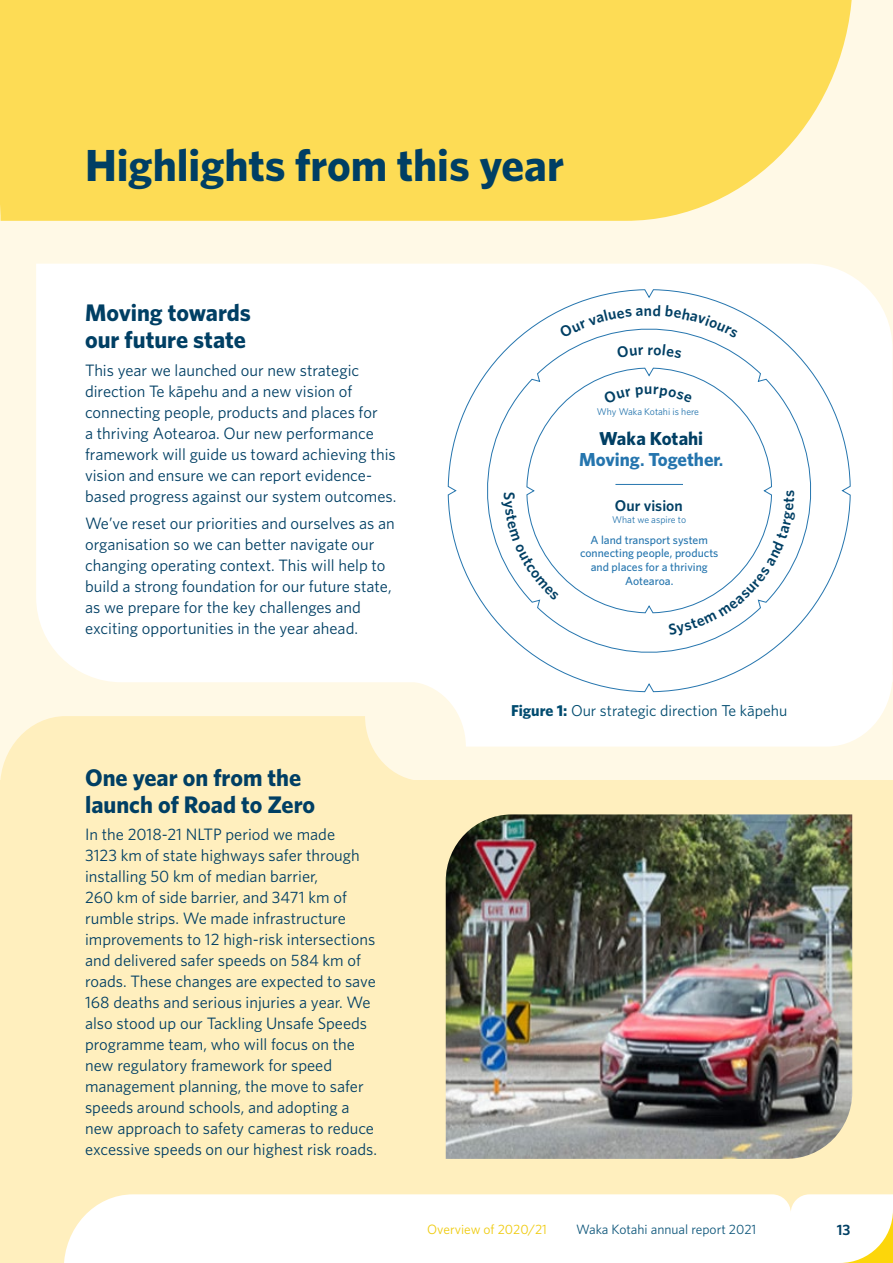
<style>
.page{position:relative;width:893px;height:1263px;background:#fff9e6}
.page>*{position:absolute;margin:0;border:0;box-sizing:border-box;transform-origin:0 0}
.t1{font:700 45px "Whitney";color:#003f64}
.t2{font:700 24px/27px "Whitney";color:#003f64}
.t3{font:700 18.75px/20.9px "Whitney";color:#2575ae;text-align:center}
.t4{font:16.5px/21px "Whitney";color:#003f64}
.t5{font:15.75px "Whitney";color:#004b6f}
.t6{font:600 15.6px "Whitney";color:#003f64}
.t7{font:600 15px "Whitney";color:#003f64}
.t8{font:13.5px "Whitney";color:#0f577b}
.t9{font:13.5px "Whitney";color:#efcb0f}
.t10{font:500 11.7px/13.6px "Whitney";color:#2575ae;text-align:center}
.t11{font:9.75px "Whitney";color:#2575ae}
.s1{color:#003f64}
.s2{font-weight:600}
.s3{font-weight:700}
</style>
<div class="page">
<div style="left:36px;top:264px;width:856px;height:411px;background:#fff"></div>
<div style="left:0;top:780px;width:893px;height:483px;background:#ffefbe"></div>
<img style="left:446px;top:814px;width:406px;height:345px">
<div style="left:64px;top:1194px;width:829px;height:69px;background:#fff"></div>
<svg style="left:840px;top:1210px;width:53px;height:53px;background:#fef6ca"></svg>
<div style="left:0;top:0;width:852px;height:221px;background:#fddc55"></div>
<div style="left:448px;top:289px;width:403px;height:386px;background:#fff"></div>
<div style="left:473px;top:314px;width:352px;height:353px;background:#fff"></div>
<hr style="left:615px;top:484px;width:68px;height:1px;background:#2575ae">
<svg style="left:0;top:675px;width:892px;height:105px"></svg>
<div style="left:559px;top:305px;width:179px;height:33px;background:#fff"></div>
<svg style="left:617px;top:344px;width:65px;height:14px"></svg>
<div style="left:501px;top:492px;width:58px;height:109px;background:#fff"></div>
<div style="left:668px;top:490px;width:127px;height:146px;background:#fff"></div>
<div style="left:603px;top:387px;width:89px;height:17px;background:#fff"></div>
<h1 class="t1" style="left:85px;top:135px;width:480px">Highlights from this year</h1>
<h2 class="t2" style="left:85px;top:299px;width:168px">Moving towards our future state</h2>
<p class="t4" style="left:85px;top:359px;width:313px">This year we launched our new strategic direction Te kāpehu and a new vision of connecting people, products and places for<br>a thriving Aotearoa. Our new performance framework will guide us toward achieving this vision and ensure we can report evidence&shy;based progress against our system outcomes.</p>
<p class="t4" style="left:85px;top:512px;width:311px">We’ve reset our priorities and ourselves as an organisation so we can better navigate our changing operating context. This will help to build a strong foundation for our future state, as we prepare for the key challenges and exciting opportunities in the year ahead.</p>
<p class="t11" style="left:597px;top:405px;width:104px">Why Waka Kotahi is here</p>
<p class="t3" style="left:579px;top:428px;width:146px"><span class="s1">Waka Kotahi<br></span>Moving<span class="s2">.</span> Together<span class="s2">.</span></p>
<p class="t6" style="left:615px;top:495px;width:69px">Our vision</p>
<p class="t11" style="left:612px;top:513px;width:75px">What we aspire to</p>
<p class="t10" style="left:580px;top:533px;width:140px">A land transport system connecting people, products and places for a thriving<br>Aotearoa.</p>
<h2 class="t2" style="left:85px;top:763px;width:232px">One year on from the launch of Road to Zero</h2>
<p class="t4" style="left:85px;top:824px;width:293px">In the 2018-21 NLTP period we made<br>3123 km of state highways safer through installing 50 km of median barrier,<br>260 km of side barrier, and 3471 km of rumble strips. We made infrastructure improvements to 12 high-risk intersections and delivered safer speeds on 584 km of roads. These changes are expected to save 168 deaths and serious injuries a year. We also stood up our Tackling Unsafe Speeds programme team, who will focus on the new regulatory framework for speed management planning, the move to safer speeds around schools, and adopting a new approach to safety cameras to reduce excessive speeds on our highest risk roads.</p>
<p class="t5" style="left:511px;top:700px;width:278px"><span class="s3">Figure 1:</span> Our strategic direction Te kāpehu</p>
<p class="t9" style="left:427px;top:1220px;width:121px">Overview of 2020/21</p>
<p class="t8" style="left:576px;top:1220px;width:182px">Waka Kotahi annual report 2021</p>
<p class="t7" style="left:837px;top:1220px;width:15px">13</p>
</div>
